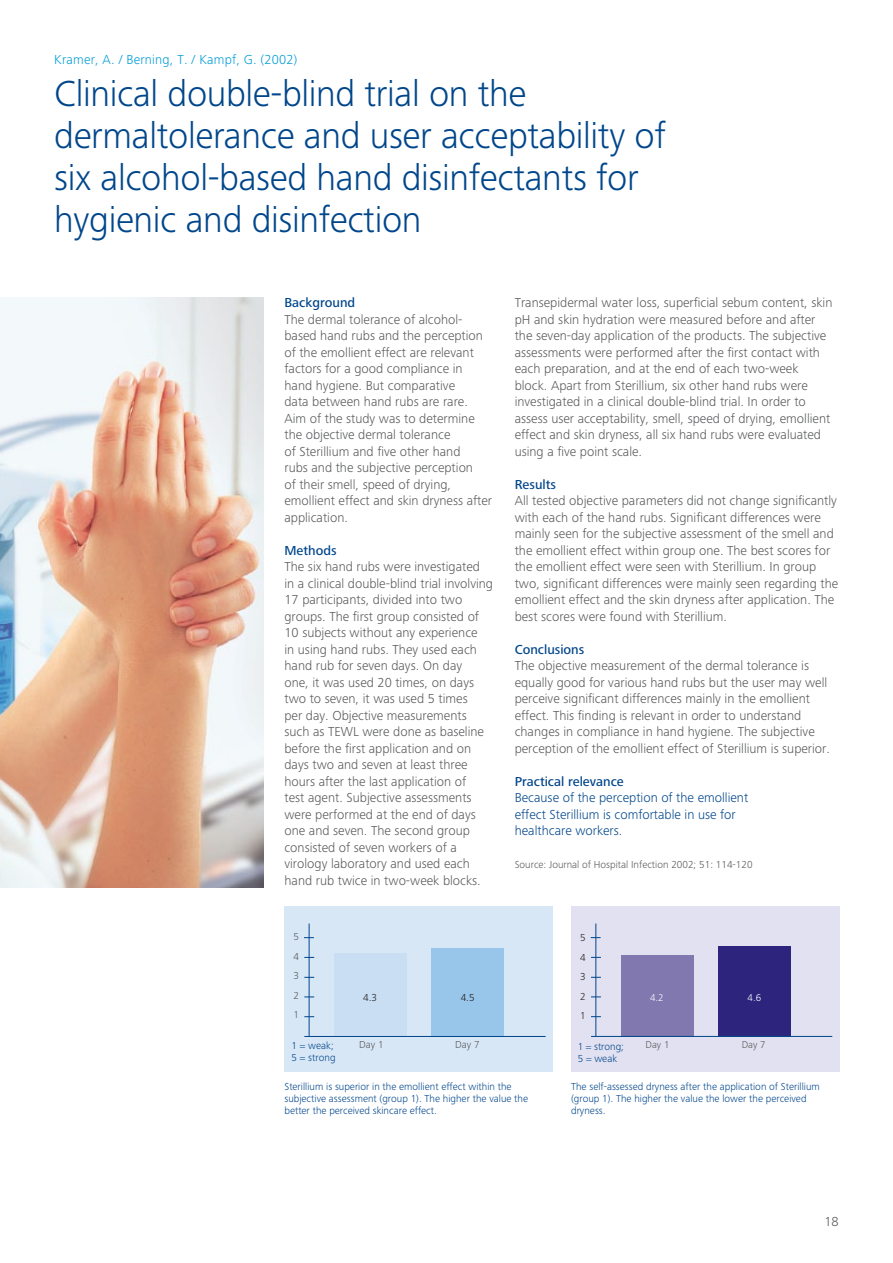
<style>
.page{position:relative;width:893px;height:1263px;background:#fff}
.page>*{position:absolute;margin:0;border:0;box-sizing:border-box;transform-origin:0 0}
.t1{font:300 37.5px/42px "Frutiger Next LTW1 G";letter-spacing:-.01em;color:#00468b}
.t2{font:300 13.5px/16.5px "Frutiger Next LTW1 G";color:#58595b}
.t3{font:300 13.5px/16.5px "Frutiger Next LTW1 G";color:#00468b}
.t4{font:500 13.5px "Frutiger Next LTW1 G";color:#00468b}
.t5{font:300 13.5px "Frutiger Next LTW1 G";letter-spacing:.015em;color:#009cd8}
.t6{font:300 10.5px/12px "Frutiger Next LTW1 G";color:#00468b}
.t7{font:300 10.5px/19.5px "Frutiger Next LTW1 G";color:#58595b;text-align:justify}
.t8{font:300 10.5px/19.5px "Frutiger Next LTW1 G";color:#221f20;text-align:justify}
.t9{font:300 10.2px "Frutiger Next LTW1 G";color:#58595b}
.t10{font:300 10.2px "Frutiger Next LTW1 G";color:#fff}
</style>
<div class="page">
<img style="left:0;top:298px;width:263px;height:589px">
<div style="left:571px;top:906px;width:269px;height:166px;background:#e2e1f1"></div>
<div style="left:284px;top:906px;width:269px;height:166px;background:#d8e7f6"></div>
<hr style="left:309px;top:923px;width:1px;height:113px;background:#00468b">
<div style="left:334px;top:952px;width:73px;height:84px;background:#c9def3"></div>
<div style="left:431px;top:948px;width:73px;height:88px;background:#98c5ea"></div>
<hr style="left:596px;top:923px;width:1px;height:113px;background:#00468b">
<div style="left:621px;top:955px;width:73px;height:81px;background:#8078af"></div>
<div style="left:718px;top:946px;width:72px;height:90px;background:#2d257d"></div>
<hr style="left:304px;top:1036px;width:242px;height:1px;background:#00468b">
<hr style="left:591px;top:1036px;width:241px;height:1px;background:#00468b">
<p class="t5" style="left:54px;top:52px;width:245px">Kramer, A. / Berning, T. / Kampf, G. (2002)</p>
<h1 class="t1" style="left:54px;top:72px;width:613px">Clinical double-blind trial on the dermaltolerance and user acceptability of six alcohol-based hand disinfectants for hygienic and disinfection</h1>
<p class="t4" style="left:284px;top:295px;width:72px">Background</p>
<p class="t2" style="left:284px;top:311px;width:209px">The dermal tolerance of alcohol&shy;based hand rubs and the perception of the emollient effect are relevant factors for a good compliance in hand hygiene. But comparative<br>data between hand rubs are rare.<br>Aim of the study was to determine the objective dermal tolerance<br>of Sterillium and five other hand<br>rubs and the subjective perception<br>of their smell, speed of drying, emollient effect and skin dryness after application.</p>
<p class="t4" style="left:284px;top:543px;width:54px">Methods</p>
<p class="t2" style="left:284px;top:559px;width:210px">The six hand rubs were investigated in a clinical double-blind trial involving 17 participants, divided into two groups. The first group consisted of 10 subjects without any experience<br>in using hand rubs. They used each hand rub for seven days. On day<br>one, it was used 20 times, on days two to seven, it was used 5 times<br>per day. Objective measurements such as TEWL were done as baseline before the first application and on days two and seven at least three hours after the last application of<br>test agent. Subjective assessments were performed at the end of days one and seven. The second group consisted of seven workers of a virology laboratory and used each hand rub twice in two-week blocks.</p>
<p class="t7" style="left:293px;top:927px;width:7px">5<br>4<br>3<br>2<br>1</p>
<p class="t8" style="left:363px;top:988px;width:15px">4.3</p>
<p class="t8" style="left:461px;top:988px;width:15px">4.5</p>
<p class="t2" style="left:515px;top:295px;width:319px">Transepidermal water loss, superficial sebum content, skin pH and skin hydration were measured before and after the seven-day application of the products. The subjective assessments were performed after the first contact with each preparation, and at the end of each two-week block. Apart from Sterillium, six other hand rubs were investigated in a clinical double-blind trial. In order to assess user acceptability, smell, speed of drying, emollient effect and skin dryness, all six hand rubs were evaluated using a five point scale.</p>
<p class="t4" style="left:515px;top:477px;width:43px">Results</p>
<p class="t2" style="left:515px;top:492px;width:325px">All tested objective parameters did not change significantly with each of the hand rubs. Significant differences were mainly seen for the subjective assessment of the smell and the emollient effect within group one. The best scores for the emollient effect were seen with Sterillium. In group two, significant differences were mainly seen regarding the emollient effect and the skin dryness after application. The best scores were found with Sterillium.</p>
<p class="t4" style="left:515px;top:641px;width:71px">Conclusions</p>
<p class="t2" style="left:515px;top:657px;width:317px">The objective measurement of the dermal tolerance is equally good for various hand rubs but the user may well perceive significant differences mainly in the emollient effect. This finding is relevant in order to understand changes in compliance in hand hygiene. The subjective perception of the emollient effect of Sterillium is superior.</p>
<p class="t4" style="left:515px;top:773px;width:111px">Practical relevance</p>
<p class="t3" style="left:515px;top:789px;width:235px">Because of the perception of the emollient effect Sterillium is comfortable in use for healthcare workers.</p>
<p class="t7" style="left:515px;top:855px;width:239px">Source: Journal of Hospital Infection 2002; 51: 114-120</p>
<p class="t8" style="left:580px;top:928px;width:7px">5<br>4<br>3<br>2<br>1</p>
<p class="t10" style="left:650px;top:992px;width:15px">4.2</p>
<p class="t10" style="left:748px;top:992px;width:15px">4.6</p>
<p class="t6" style="left:292px;top:1039px;width:44px">1 = weak;</p>
<p class="t7" style="left:359px;top:1035px;width:26px">Day 1</p>
<p class="t7" style="left:455px;top:1035px;width:26px">Day 7</p>
<p class="t9" style="left:645px;top:1038px;width:25px">Day 1</p>
<p class="t9" style="left:742px;top:1038px;width:25px">Day 7</p>
<p class="t6" style="left:292px;top:1051px;width:45px">5 = strong</p>
<p class="t6" style="left:578px;top:1040px;width:48px">1 = strong;<br>5 = weak</p>
<p class="t6" style="left:284px;top:1080px;width:245px">Sterillium is superior in the emollient effect within the subjective assessment (group 1). The higher the value the better the perceived skincare effect.</p>
<p class="t6" style="left:571px;top:1080px;width:250px">The self-assessed dryness after the application of Sterillium (group 1). The higher the value the lower the perceived dryness.</p>
<p class="t2" style="left:824px;top:1213px;width:16px">18</p>
</div>
